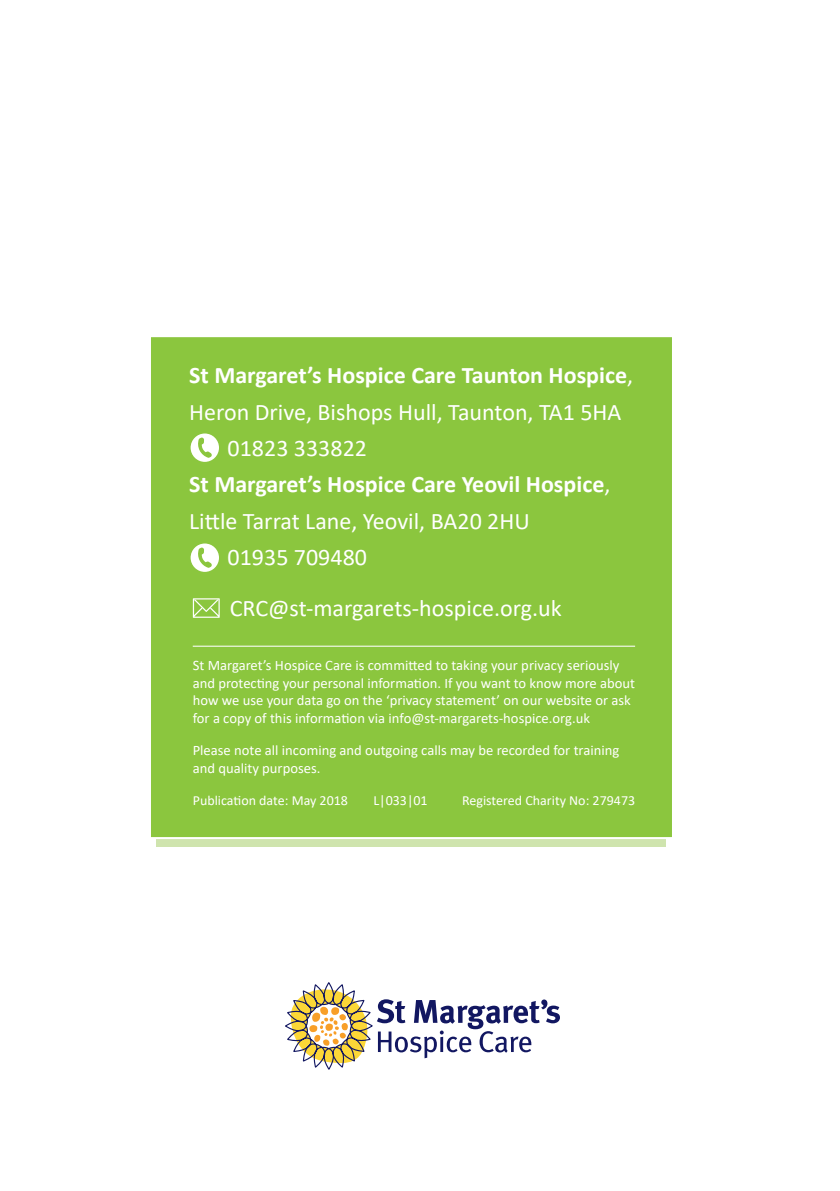
<style>
.page{position:relative;width:840px;height:1191px;background:#fff}
.page>*{position:absolute;margin:0;border:0;box-sizing:border-box;transform-origin:0 0}
.t1{font:23.8px "Calibri";color:#fff}
.t2{font:700 23.8px "Calibri";color:#fff}
.t3{font:14.4px/17.6px "Calibri";color:#fff}
.t4{font:14px "Calibri";color:#fff}
.t5{font:13.8px "Calibri";color:#fff}
.s1{font-weight:400}
</style>
<div class="page">
<svg style="left:285px;top:982px;width:274px;height:87px"></svg>
<div style="left:149px;top:335px;width:524px;height:504px;background:#8bc63e;border:2px solid #fff"></div>
<svg style="left:193px;top:598px;width:26px;height:20px"></svg>
<svg style="left:190px;top:433px;width:29px;height:29px"></svg>
<svg style="left:190px;top:543px;width:29px;height:29px"></svg>
<hr style="left:193px;top:645px;width:441px;height:1px;background:#fff">
<h1 class="t2" style="left:189px;top:358px;width:445px">St Margaret’s Hospice Care Taunton Hospice<span class="s1">,</span></h1>
<h1 class="t1" style="left:189px;top:395px;width:433px">Heron Drive, Bishops Hull, Taunton, TA1 5HA</h1>
<h1 class="t1" style="left:227px;top:431px;width:141px">01823 333822</h1>
<h1 class="t2" style="left:189px;top:467px;width:422px">St Margaret’s Hospice Care Yeovil Hospice<span class="s1">,</span></h1>
<h1 class="t1" style="left:189px;top:504px;width:342px">Little Tarrat Lane, Yeovil, BA20 2HU</h1>
<h1 class="t1" style="left:227px;top:540px;width:141px">01935 709480</h1>
<h1 class="t1" style="left:229px;top:591px;width:333px">CRC@st-margarets-hospice.org.uk</h1>
<p class="t3" style="left:193px;top:656px;width:443px">St Margaret’s Hospice Care is committed to taking your privacy seriously and protecting your personal information. If you want to know more about how we use your data go on the ‘privacy statement’ on our website or ask for a copy of this information via info@st-margarets-hospice.org.uk</p>
<p class="t3" style="left:193px;top:741px;width:428px">Please note all incoming and outgoing calls may be recorded for training and quality purposes.</p>
<p class="t5" style="left:193px;top:790px;width:157px">Publication date: May 2018</p>
<p class="t4" style="left:373px;top:790px;width:56px">L|033|01</p>
<p class="t5" style="left:462px;top:790px;width:174px">Registered Charity No: 279473</p>
</div>
